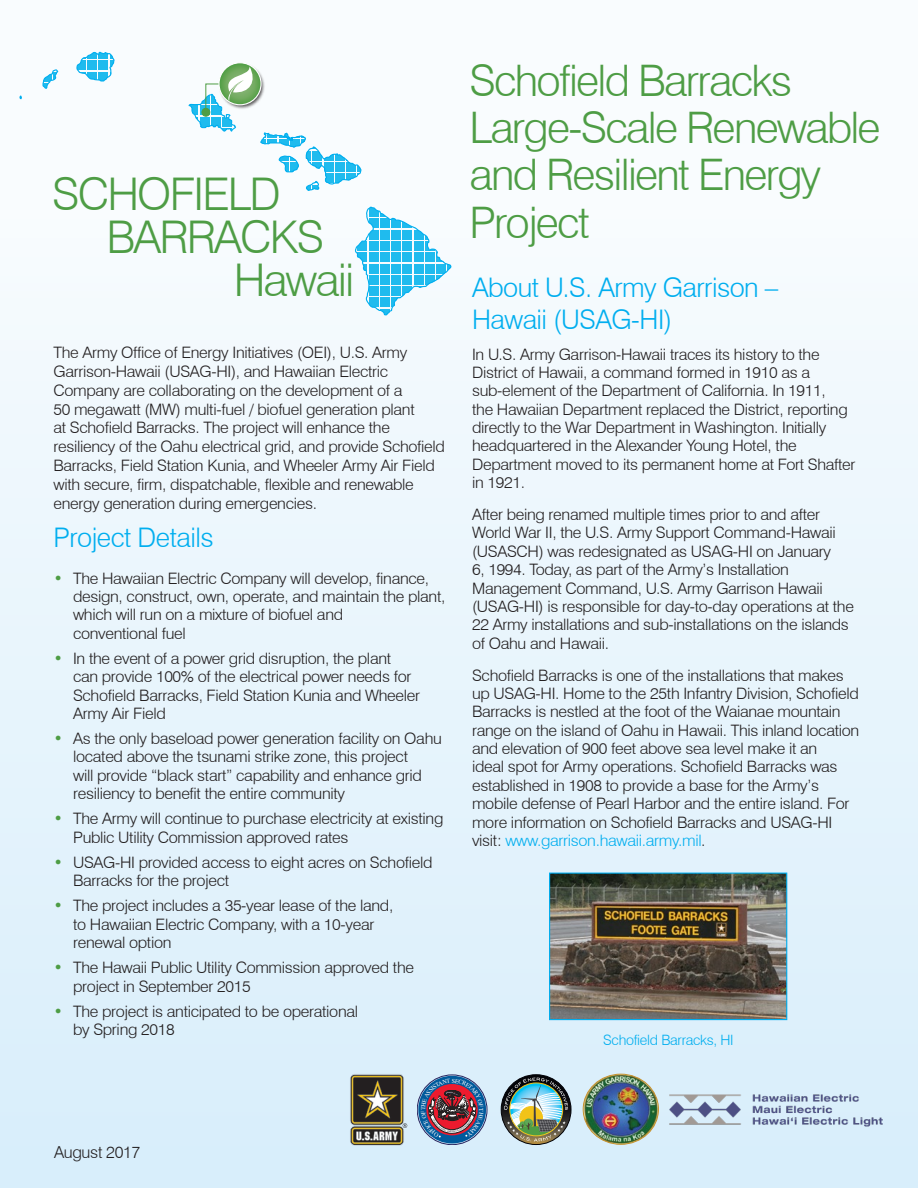
<style>
.page{position:relative;width:918px;height:1188px;background:#fff}
.page>*{position:absolute;margin:0;border:0;box-sizing:border-box;transform-origin:0 0}
.t1{font:300 45.15px/42.8px "Swiss 721 BT";letter-spacing:-.04em;color:#4e9d45}
.t2{font:300 43.5px/47.2px "Swiss 721 BT";letter-spacing:-.04em;color:#4e9d45}
.t3{font:300 27px/31.5px "Swiss 721 BT";letter-spacing:-.02em;color:#00aeef}
.t4{font:300 16.5px "Swiss 721 BT";letter-spacing:-.02em;color:#231f20}
.t5{font:300 15.75px/18.5px "Swiss 721 BT";letter-spacing:-.02em;color:#231f20}
.t6{font:300 14.25px "Swiss 721 BT";letter-spacing:-.02em;color:#00aeef}
.t7{font:6px "Times";color:#fff}
.s1{color:#4e9d45}
.s2{color:#00aeef}
</style>
<div class="page">
<div style="left:0;top:0;width:918px;height:1188px;background:linear-gradient(to bottom,#fdfefe,#d7edfa)"></div>
<img style="left:551px;top:875px;width:234px;height:143px">
<div style="left:549px;top:873px;width:238px;height:147px;border:1px solid #00aeef"></div>
<svg style="left:19px;top:52px;width:432px;height:263px"></svg>
<div style="left:202px;top:108px;width:8px;height:8px;background:#4e9d45;border-radius:50%"></div>
<div style="left:201px;top:108px;width:9px;height:9px;border:1px solid #4e9d45;border-radius:50%"></div>
<img style="left:217px;top:61px;width:50px;height:50px">
<svg style="left:219px;top:63px;width:42px;height:42px"></svg>
<div style="left:218px;top:62px;width:44px;height:43px;border:1px solid #fff;border-radius:50%"></div>
<svg style="left:205px;top:66px;width:52px;height:48px"></svg>
<svg style="left:501px;top:1075px;width:70px;height:70px"></svg>
<div style="left:501px;top:1075px;width:70px;height:70px;border:1px solid #000005;border-radius:50%"></div>
<img style="left:504px;top:1078px;width:64px;height:64px">
<img style="left:584px;top:1074px;width:74px;height:70px">
<div style="left:583px;top:1074px;width:76px;height:71px;border:1px solid #c7922c;border-radius:50%"></div>
<img style="left:670px;top:1094px;width:212px;height:32px">
<svg style="left:418px;top:1076px;width:68px;height:68px"></svg>
<div style="left:417px;top:1075px;width:70px;height:70px;border:1px solid #26225d;border-radius:50%"></div>
<img style="left:348px;top:1064px;width:60px;height:92px">
<svg style="left:403px;top:1123px;width:4px;height:5px"></svg>
<svg style="left:421px;top:1079px;width:62px;height:58px;background:#6d5471"></svg>
<h1 class="t1" style="left:106px;top:173px;width:219px;text-indent:-54px">SCHOFIELD<br>BARRACKS</h1>
<h1 class="t1" style="left:234px;top:258px;width:122px">Hawaii</h1>
<p class="t5" style="left:53px;top:343px;width:393px;line-height:18.9px">The Army Office of Energy Initiatives (OEI), U.S. Army Garrison-Hawaii (USAG-HI), and Hawaiian Electric Company are collaborating on the development of a<br>50 megawatt (MW) multi-fuel / biofuel generation plant<br>at Schofield Barracks. The project will enhance the resiliency of the Oahu electrical grid, and provide Schofield Barracks, Field Station Kunia, and Wheeler Army Air Field with secure, firm, dispatchable, flexible and renewable energy generation during emergencies.</p>
<h3 class="t3" style="left:54px;top:522px;width:162px">Project Details</h3>
<p class="t5" style="left:73px;top:569px;width:374px;text-indent:-19px"><span class="s1">•</span> The Hawaiian Electric Company will develop, finance, design, construct, own, operate, and maintain the plant, which will run on a mixture of biofuel and<br>conventional fuel</p>
<p class="t5" style="left:73px;top:649px;width:349px;text-indent:-19px"><span class="s1">•</span> In the event of a power grid disruption, the plant can provide 100% of the electrical power needs for Schofield Barracks, Field Station Kunia and Wheeler Army Air Field</p>
<p class="t5" style="left:73px;top:729px;width:370px;text-indent:-19px"><span class="s1">•</span> As the only baseload power generation facility on Oahu located above the tsunami strike zone, this project<br>will provide “black start” capability and enhance grid resiliency to benefit the entire community</p>
<p class="t5" style="left:73px;top:809px;width:372px;text-indent:-20px"><span class="s1">•</span> The Army will continue to purchase electricity at existing<br>Public Utility Commission approved rates</p>
<p class="t5" style="left:73px;top:853px;width:361px;text-indent:-19px"><span class="s1">•</span> USAG-HI provided access to eight acres on Schofield<br>Barracks for the project</p>
<p class="t5" style="left:73px;top:896px;width:322px;text-indent:-19px"><span class="s1">•</span> The project includes a 35-year lease of the land, to Hawaiian Electric Company, with a 10-year renewal option</p>
<p class="t5" style="left:73px;top:958px;width:342px;text-indent:-19px"><span class="s1">•</span> The Hawaii Public Utility Commission approved the project in September 2015</p>
<p class="t5" style="left:73px;top:1002px;width:287px;text-indent:-19px"><span class="s1">•</span> The project is anticipated to be operational by Spring 2018</p>
<p class="t7" style="left:452px;top:1075px;width:5px">S</p>
<h2 class="t2" style="left:470px;top:56px;width:413px">Schofield Barracks<br>Large-Scale Renewable and Resilient Energy<br>Project</h2>
<h3 class="t3" style="left:472px;top:272px;width:308px">About U.S. Army Garrison –<br>Hawaii (USAG-HI)</h3>
<p class="t5" style="left:472px;top:345px;width:385px">In U.S. Army Garrison-Hawaii traces its history to the District of Hawaii, a command formed in 1910 as a sub-element of the Department of California. In 1911,<br>the Hawaiian Department replaced the District, reporting directly to the War Department in Washington. Initially headquartered in the Alexander Young Hotel, the Department moved to its permanent home at Fort Shafter in 1921.</p>
<p class="t5" style="left:472px;top:505px;width:383px">After being renamed multiple times prior to and after World War II, the U.S. Army Support Command-Hawaii (USASCH) was redesignated as USAG-HI on January<br>6, 1994. Today, as part of the Army’s Installation Management Command, U.S. Army Garrison Hawaii (USAG-HI) is responsible for day-to-day operations at the 22 Army installations and sub-installations on the islands of Oahu and Hawaii.</p>
<p class="t5" style="left:472px;top:666px;width:389px">Schofield Barracks is one of the installations that makes up USAG-HI. Home to the 25th Infantry Division, Schofield Barracks is nestled at the foot of the Waianae mountain range on the island of Oahu in Hawaii. This inland location and elevation of 900 feet above sea level make it an<br>ideal spot for Army operations. Schofield Barracks was established in 1908 to provide a base for the Army’s mobile defense of Pearl Harbor and the entire island. For more information on Schofield Barracks and USAG-HI visit: <span class="s2">www.garrison.hawaii.army.mil</span>.</p>
<p class="t6" style="left:603px;top:1031px;width:132px">Schofield Barracks, HI</p>
<p class="t4" style="left:54px;top:1143px;width:88px">August 2017</p>
</div>
